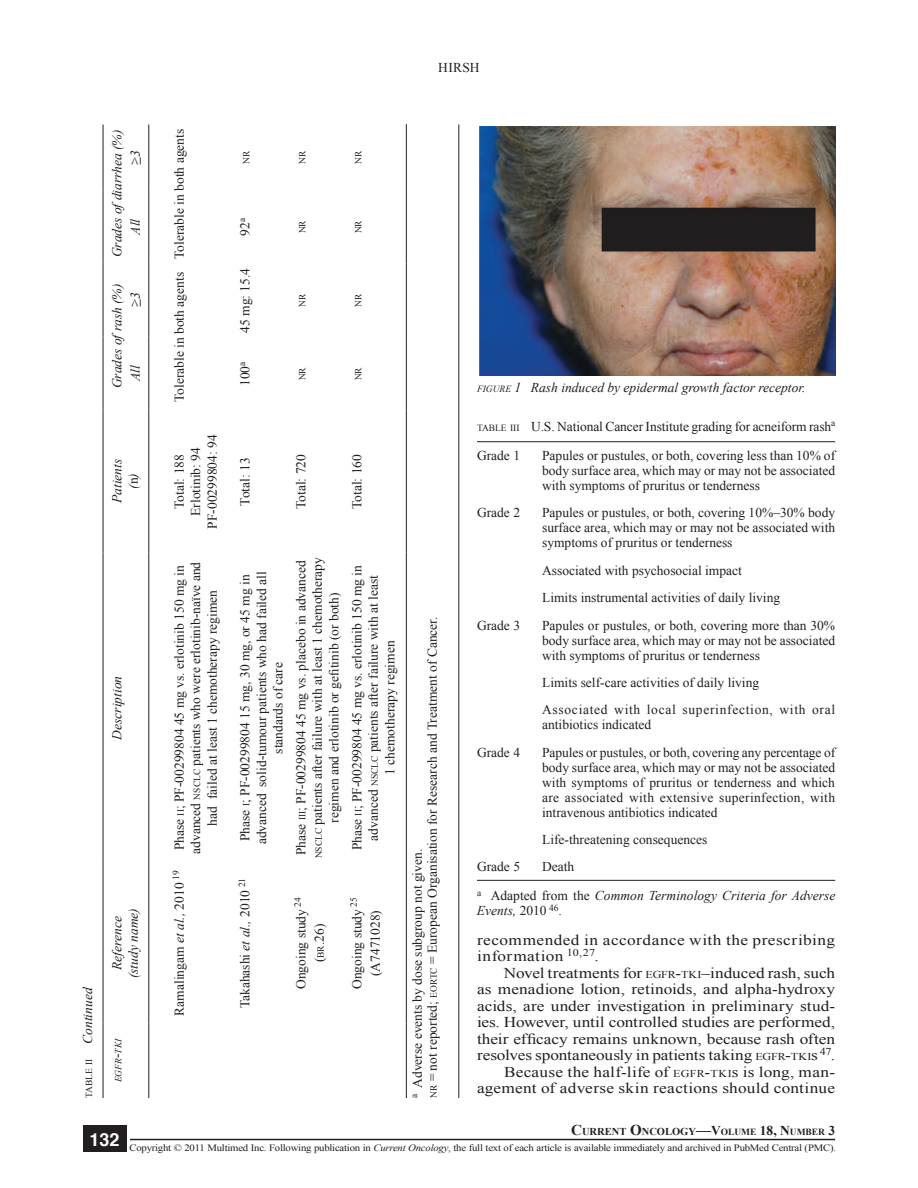
<style>
.page{position:relative;width:918px;height:1188px;background:#fff}
.page>*{position:absolute;margin:0;border:0;box-sizing:border-box;transform-origin:0 0}
.t1{font:700 18px "Helvetica";color:#fff}
.t2{font:15px/16.5px "Times New Roman";letter-spacing:.005em;color:#231f20;text-align:right;scale:1.15 1}
.t3{font:15px/16.5px "Times New Roman";letter-spacing:.025em;color:#231f20;scale:1.15 1}
.t4{font:13.5px/15px "Times New Roman";color:#231f20;text-align:center}
.t5{font:italic 13.5px/16.5px "Times New Roman";color:#231f20;text-align:center}
.t6{font:13.5px/27.3px "Times New Roman";letter-spacing:.05em;color:#231f20}
.t7{font:700 10.5px "Times New Roman";color:#231f20}
.t8{font:9.75px "Times New Roman";letter-spacing:-.02em;color:#231f20;scale:1.1 1}
.t9{font:9.45px "Times New Roman";color:#231f20}
.t10{font:italic 9.45px "Times New Roman";color:#231f20}
.s1{font-style:normal}
.s2{font-style:normal;font-size:9.45px}
.s3{font-size:13.5px}
.s4{font-size:9.45px}
.s5{font-style:italic}
.s6{font-style:inherit}
.s7{font-size:10.5px}
.s8{font-size:15px}
</style>
<div class="page">
<div style="left:83px;top:1125px;width:43px;height:27px;background:#231f20"></div>
<hr style="left:130px;top:1139px;width:705px;height:1px;background:#231f20">
<hr style="left:459px;top:124px;width:1px;height:974px;background:#231f20">
<hr style="left:149px;top:863px;width:1px;height:160px;background:#231f20">
<hr style="left:149px;top:409px;width:1px;height:144px;background:#231f20">
<hr style="left:103px;top:1023px;width:1px;height:75px;background:#231f20">
<hr style="left:103px;top:863px;width:1px;height:160px;background:#231f20">
<hr style="left:103px;top:553px;width:1px;height:310px;background:#231f20">
<hr style="left:103px;top:409px;width:1px;height:144px;background:#231f20">
<hr style="left:103px;top:337px;width:1px;height:72px;background:#231f20">
<hr style="left:103px;top:263px;width:1px;height:74px;background:#231f20">
<hr style="left:103px;top:191px;width:1px;height:72px;background:#231f20">
<hr style="left:103px;top:125px;width:1px;height:66px;background:#231f20">
<hr style="left:149px;top:1023px;width:1px;height:75px;background:#231f20">
<hr style="left:149px;top:553px;width:1px;height:310px;background:#231f20">
<hr style="left:149px;top:337px;width:1px;height:72px;background:#231f20">
<hr style="left:149px;top:263px;width:1px;height:74px;background:#231f20">
<hr style="left:149px;top:191px;width:1px;height:72px;background:#231f20">
<hr style="left:149px;top:125px;width:1px;height:66px;background:#231f20">
<hr style="left:406px;top:1023px;width:1px;height:75px;background:#231f20">
<hr style="left:406px;top:863px;width:1px;height:160px;background:#231f20">
<hr style="left:406px;top:553px;width:1px;height:310px;background:#231f20">
<hr style="left:406px;top:411px;width:1px;height:142px;background:#231f20">
<hr style="left:406px;top:337px;width:1px;height:74px;background:#231f20">
<hr style="left:406px;top:264px;width:1px;height:73px;background:#231f20">
<hr style="left:406px;top:190px;width:1px;height:74px;background:#231f20">
<hr style="left:406px;top:124px;width:1px;height:66px;background:#231f20">
<img style="left:479px;top:126px;width:356px;height:250px">
<hr style="left:477px;top:441px;width:65px;height:1px;background:#231f20">
<hr style="left:542px;top:441px;width:293px;height:1px;background:#231f20">
<hr style="left:477px;top:880px;width:65px;height:1px;background:#231f20">
<hr style="left:542px;top:880px;width:293px;height:1px;background:#231f20">
<p class="t5" style="left:108px;top:257px;width:131px;rotate:-90deg">Grades ofdiarrhea (%)</p>
<p class="t5" style="left:127px;top:165px;width:16px;rotate:-90deg">≥3</p>
<p class="t5" style="left:127px;top:235px;width:18px;rotate:-90deg">All</p>
<p class="t5" style="left:108px;top:388px;width:108px;rotate:-90deg">Grades ofrash (%)</p>
<p class="t5" style="left:127px;top:307px;width:16px;rotate:-90deg">≥3</p>
<p class="t5" style="left:127px;top:381px;width:18px;rotate:-90deg">All</p>
<p class="t5" style="left:108px;top:503px;width:46px;rotate:-90deg">Patients (<span class="s1">n</span>)</p>
<p class="t5" style="left:108px;top:740px;width:65px;rotate:-90deg">Description</p>
<p class="t5" style="left:79px;top:1098px;width:112px;rotate:-90deg"><span class="s2">TABLE II</span> Continued</p>
<p class="t5" style="left:108px;top:978px;width:73px;rotate:-90deg">Reference (study name)</p>
<p class="t10" style="left:112px;top:1082px;width:46px;rotate:-90deg">EGFR<span class="s3">-</span>TKI</p>
<p class="t4" style="left:438px;top:60px;width:43px">HIRSH</p>
<p class="t4" style="left:172px;top:402px;width:275px;rotate:-90deg">Tolerable in both agents Tolerable in both agents</p>
<p class="t4" style="left:171px;top:529px;width:96px;line-height:16.5px;rotate:-90deg">Total: 188<br>Erlotinib: 94<br>PF-00299804: 94</p>
<p class="t4" style="left:171px;top:854px;width:294px;line-height:16.5px;rotate:-90deg">Phase <span class="s4">II</span>; PF-00299804 45 mg vs. erlotinib 150 mg in advanced <span class="s4">NSCLC</span> patients who were erlotinib-naïve and had failed at least 1 chemotherapy regimen</p>
<p class="t4" style="left:172px;top:1016px;width:146px;rotate:-90deg">Ramalingam <span class="s5">et al.,</span> 2010 <sup>19</sup></p>
<p class="t9" style="left:240px;top:164px;width:15px;rotate:-90deg">NR</p>
<p class="t9" style="left:296px;top:164px;width:15px;rotate:-90deg">NR</p>
<p class="t9" style="left:352px;top:164px;width:15px;rotate:-90deg">NR</p>
<p class="t4" style="left:237px;top:236px;width:19px;rotate:-90deg">92<sup>a</sup></p>
<p class="t9" style="left:296px;top:233px;width:15px;rotate:-90deg">NR</p>
<p class="t9" style="left:352px;top:233px;width:15px;rotate:-90deg">NR</p>
<p class="t4" style="left:237px;top:333px;width:66px;rotate:-90deg">45 mg: 15.4</p>
<p class="t9" style="left:296px;top:307px;width:15px;rotate:-90deg">NR</p>
<p class="t9" style="left:352px;top:307px;width:15px;rotate:-90deg">NR</p>
<p class="t4" style="left:237px;top:386px;width:26px;rotate:-90deg">100<sup>a</sup></p>
<p class="t9" style="left:296px;top:380px;width:15px;rotate:-90deg">NR</p>
<p class="t9" style="left:352px;top:380px;width:15px;rotate:-90deg">NR</p>
<p class="t4" style="left:237px;top:506px;width:50px;rotate:-90deg">Total: 13</p>
<p class="t4" style="left:293px;top:509px;width:56px;rotate:-90deg">Total: 720</p>
<p class="t4" style="left:349px;top:509px;width:56px;rotate:-90deg">Total: 160</p>
<p class="t4" style="left:237px;top:844px;width:275px;line-height:16.5px;rotate:-90deg">Phase <span class="s4">I</span>; PF-00299804 15 mg, 30 mg, or 45 mg in advanced solid-tumour patients who had failed all standards of care</p>
<p class="t4" style="left:237px;top:1008px;width:132px;rotate:-90deg">Takahashi <span class="s5">et al.,</span> 2010 <sup>21</sup></p>
<p class="t4" style="left:293px;top:858px;width:303px;line-height:16.5px;rotate:-90deg">Phase <span class="s4">III</span>; PF-00299804 45 mg vs. placebo in advanced<br><span class="s4">NSCLC</span> patients after failure with at least 1 chemotherapy regimen and erlotinib or gefitinib (or both)</p>
<p class="t4" style="left:348px;top:850px;width:287px;line-height:16.5px;rotate:-90deg">Phase <span class="s4">II</span>; PF-00299804 45 mg vs. erlotinib 150 mg in advanced <span class="s4">NSCLC</span> patients after failure with at least<br>1 chemotherapy regimen</p>
<p class="t4" style="left:293px;top:989px;width:93px;rotate:-90deg">Ongoing study <sup>24</sup></p>
<p class="t4" style="left:312px;top:962px;width:40px;rotate:-90deg">(<span class="s4">BR</span>.26)</p>
<p class="t4" style="left:349px;top:989px;width:93px;rotate:-90deg">Ongoing study <sup>25</sup></p>
<p class="t4" style="left:367px;top:976px;width:67px;rotate:-90deg">(A7471028)</p>
<p class="t4" style="left:409px;top:1098px;width:483px;text-align:left;rotate:-90deg"><sup>a</sup> Adverse events by dose subgroup not given.<br><span class="s4">NR</span> = not reported; <span class="s4">EORTC</span> = European Organisation for Research and Treatment of Cancer.</p>
<p class="t5" style="left:477px;top:379px;width:330px"><span class="s4">FIGURE</span> <span class="s6">1</span> Rash induced by epidermal growth factor receptor.</p>
<p class="t4" style="left:477px;top:412px;width:360px;line-height:29.2px;text-align:left"><span class="s4">TABLE III</span> U.S. National Cancer Institute grading for acneiform rash<sup>a<br></sup>Grade 1</p>
<p class="t4" style="left:542px;top:448px;width:295px;text-align:justify">Papules or pustules, or both, covering less than 10% of body surface area, which may or may not be associated with symptoms of pruritus or tenderness</p>
<p class="t4" style="left:477px;top:505px;width:45px">Grade 2</p>
<p class="t4" style="left:542px;top:505px;width:295px;text-align:justify">Papules or pustules, or both, covering 10%–30% body surface area, which may or may not be associated with symptoms of pruritus or tenderness</p>
<p class="t4" style="left:542px;top:556px;width:240px;line-height:27.3px;text-align:left">Associated with psychosocial impact<br>Limits instrumental activities of daily living</p>
<p class="t4" style="left:477px;top:617px;width:45px">Grade 3</p>
<p class="t4" style="left:542px;top:617px;width:295px;text-align:justify">Papules or pustules, or both, covering more than 30% body surface area, which may or may not be associated with symptoms of pruritus or tenderness</p>
<p class="t6" style="left:542px;top:669px;width:295px">Limits self-care activities of daily living<br>Associated with local superinfection, with oral</p>
<p class="t4" style="left:542px;top:717px;width:111px">antibiotics indicated</p>
<p class="t4" style="left:477px;top:744px;width:45px">Grade 4</p>
<p class="t4" style="left:542px;top:744px;width:295px;text-align:justify">Papules or pustules, or both, covering any percentage of body surface area, which may or may not be associated with symptoms of pruritus or tenderness and which are associated with extensive superinfection, with intravenous antibiotics indicated</p>
<p class="t4" style="left:542px;top:832px;width:167px">Life-threatening consequences</p>
<p class="t4" style="left:477px;top:859px;width:45px">Grade 5</p>
<p class="t5" style="left:477px;top:852px;width:360px;line-height:28.8px;text-align:left;text-indent:65px"><span class="s1">Death<br></span><sup>a</sup> <span class="s1">Adapted from the</span> Common Terminology Criteria for Adverse</p>
<p class="t5" style="left:477px;top:902px;width:86px">Events, <span class="s1">2010</span> <sup>46</sup><span class="s1">.</span></p>
<p class="t3" style="left:477px;top:931px;width:313px">recommended in accordance with the prescribing information <sup>10,27</sup>.</p>
<p class="t2" style="left:477px;top:964px;width:313px">Novel treatments for <span class="s7">EGFR</span>-<span class="s7">TKI</span>–induced rash, such<br>as menadione lotion, retinoids, and alpha-hydroxy acids, are under investigation in preliminary stud&shy;ies. However, until controlled studies are performed, their efficacy remains unknown, because rash often resolves spontaneously in patients taking <span class="s7">EGFR</span>-<span class="s7">TKI</span>s <sup>47</sup>.<br>Because the half-life of <span class="s7">EGFR</span>-<span class="s7">TKI</span>s is long, man&shy;agement of adverse skin reactions should continue</p>
<h1 class="t1" style="left:90px;top:1125px;width:32px">132</h1>
<p class="t7" style="left:571px;top:1124px;width:265px"><span class="s8">C</span>URRENT <span class="s8">O</span>NCOLOGY<span class="s8">—</span><span class="s3">V</span><span class="s4">OLUME</span> <span class="s3">18, N</span><span class="s4">UMBER</span> <span class="s3">3</span></p>
<p class="t8" style="left:129px;top:1141px;width:644px">Copyright © 2011 Multimed Inc. Following publication in <span class="s5">Current Oncology</span>, the full text of each article is available immediately and archived in PubMed Central (PMC).</p>
</div>
